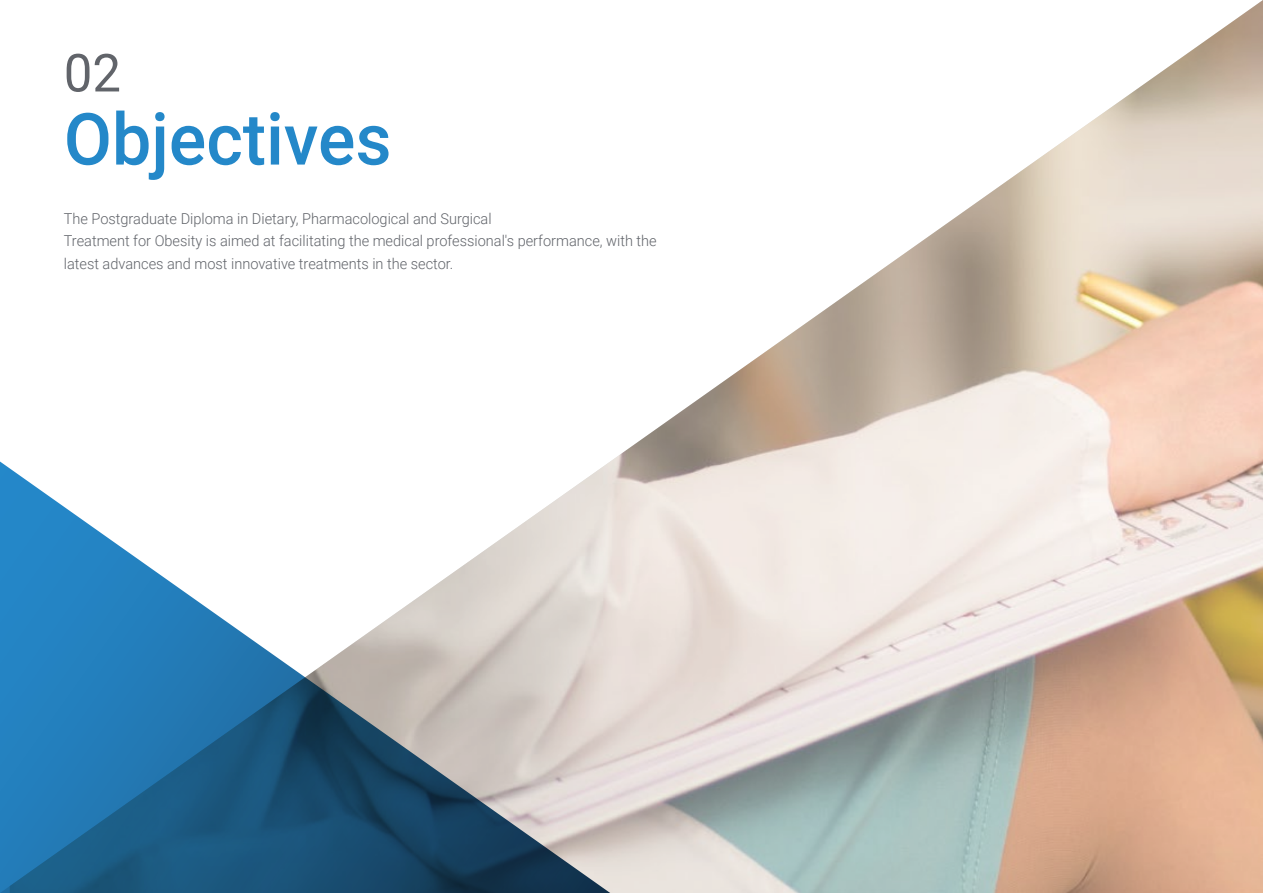
<style>
.page{position:relative;width:1263px;height:893px;background:#fff}
.page>*{position:absolute;margin:0;border:0;box-sizing:border-box;transform-origin:0 0}
.t1{font:500 72px "Roboto";color:#2488c9}
.t2{font:52.5px "Roboto";color:#61646a}
.t3{font:300 15px/22.5px "Roboto";color:#61646a}
</style>
<div class="page">
<img style="left:632px;top:0;width:631px;height:893px">
<svg style="left:0;top:446px;width:640px;height:447px"></svg>
<h2 class="t2" style="left:64px;top:36px;width:59px">02</h2>
<h1 class="t1" style="left:64px;top:89px;width:329px">Objectives</h1>
<p class="t3" style="left:64px;top:207px;width:594px">The Postgraduate Diploma in Dietary, Pharmacological and Surgical<br>Treatment for Obesity is aimed at facilitating the medical professional's performance, with the latest advances and most innovative treatments in the sector.</p>
</div>
